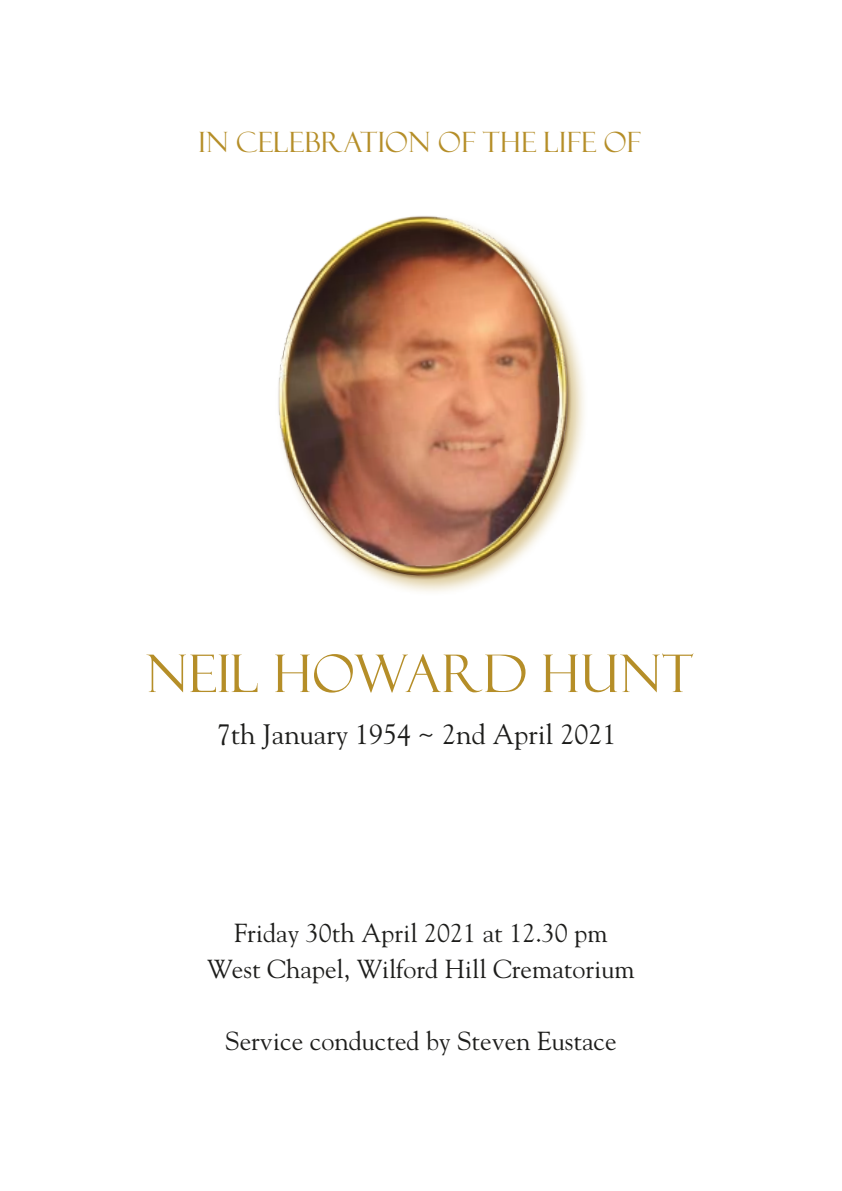
<style>
.page{position:relative;width:842px;height:1191px;background:#fff}
.page>*{position:absolute;margin:0;border:0;box-sizing:border-box;transform-origin:0 0}
.t1{font:52px "Felix Titling";letter-spacing:.01em;color:#b58e28}
.t2{font:28px "Goudy";color:#1d1d1b}
.t3{font:28px "Felix Titling";letter-spacing:.01em;color:#b58e28}
.t4{font:26px/36px "Goudy";color:#1d1d1b;text-align:center}
</style>
<div class="page">
<div style="left:275px;top:214px;width:314px;height:383px;background:#b58e28;opacity:.5"></div>
<img style="left:275px;top:214px;width:300px;height:368px">
<p class="t3" style="left:199px;top:126px;width:444px">IN CELEBRATION OF THE LIFE OF</p>
<h1 class="t1" style="left:146px;top:644px;width:549px">NEIL HOWARD HUNT</h1>
<p class="t2" style="left:217px;top:717px;width:401px">7th January 1954 ~ 2nd April 2021</p>
<p class="t4" style="left:207px;top:914px;width:429px">Friday 30th April 2021 at 12.30 pm<br>West Chapel, Wilford Hill Crematorium</p>
<p class="t4" style="left:225px;top:1022px;width:393px">Service conducted by Steven Eustace</p>
</div>
